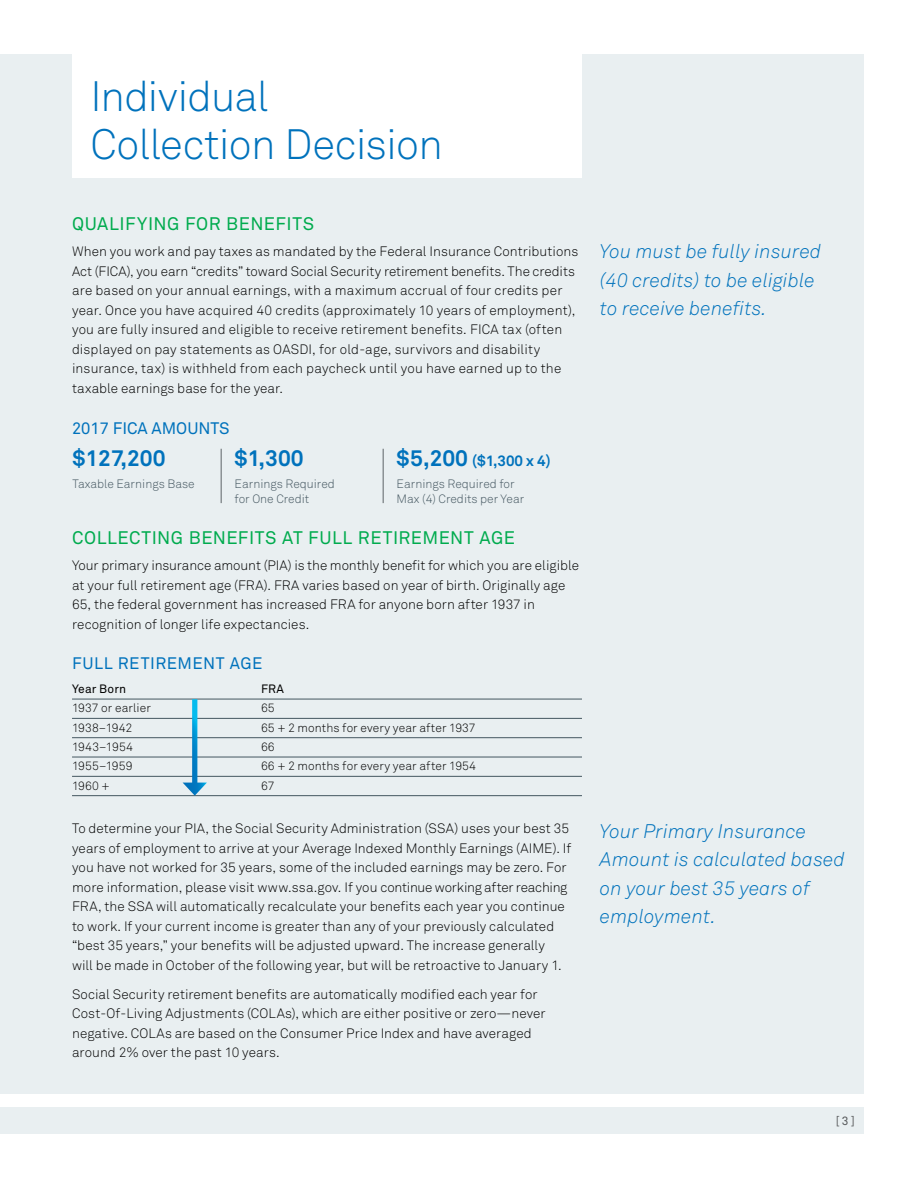
<style>
.page{position:relative;width:918px;height:1188px;background:#fff}
.page>*{position:absolute;margin:0;border:0;box-sizing:border-box;transform-origin:0 0}
.t1{font:42px/48px "Akkurat Light Pro";letter-spacing:-.02em;color:#0072bc}
.t2{font:700 22.5px "Akkurat Pro";color:#0072bc}
.t3{font:italic 19.5px/28.5px "Akkurat Light Pro";letter-spacing:.01em;color:#0072bc}
.t4{font:18px "Akkurat Pro";letter-spacing:.03em;color:#00ab4e}
.t5{font:16.5px "Akkurat Pro";letter-spacing:.02em;color:#0072bc}
.t6{font:16.5px "Akkurat Pro";color:#0072bc}
.t7{font:700 15px "Akkurat Pro";color:#0072bc}
.t8{font:13.5px/19.5px "Akkurat Light Pro";letter-spacing:.005em;color:#000}
.t9{font:12px "Akkurat Light Pro";letter-spacing:.01em;color:#000}
.t10{font:12px/15px "Akkurat Light Pro";color:#445660}
.t11{font:12px "Akkurat Pro";letter-spacing:.015em;color:#000}
.t12{font:12px "Akkurat Light Pro";letter-spacing:-.01em;color:#000}
.t13{font:12px "Akkurat Pro";color:#57595b}
.s1{font-size:22.5px}
</style>
<div class="page">
<div style="left:0;top:54px;width:864px;height:1040px;background:#e9eff1"></div>
<div style="left:0;top:1107px;width:864px;height:27px;background:#e9eff1"></div>
<div style="left:72px;top:0;width:510px;height:178px;background:#fff"></div>
<hr style="left:221px;top:449px;width:1px;height:54px;background:#5d6366">
<hr style="left:383px;top:449px;width:1px;height:54px;background:#5d6366">
<hr style="left:72px;top:699px;width:510px;height:1px;background:#445660">
<hr style="left:72px;top:718px;width:510px;height:1px;background:#445660">
<hr style="left:72px;top:737px;width:510px;height:1px;background:#445660">
<hr style="left:72px;top:757px;width:510px;height:1px;background:#445660">
<hr style="left:72px;top:776px;width:510px;height:1px;background:#445660">
<hr style="left:72px;top:795px;width:510px;height:1px;background:#445660">
<svg style="left:192px;top:699px;width:5px;height:84px"></svg>
<svg style="left:183px;top:783px;width:24px;height:13px"></svg>
<h1 class="t1" style="left:90px;top:73px;width:354px">Individual<br>Collection Decision</h1>
<h3 class="t4" style="left:72px;top:213px;width:244px">QUALIFYING FOR BENEFITS</h3>
<p class="t8" style="left:72px;top:242px;width:508px">When you work and pay taxes as mandated by the Federal Insurance Contributions Act (FICA), you earn “credits” toward Social Security retirement benefits. The credits are based on your annual earnings, with a maximum accrual of four credits per year. Once you have acquired 40 credits (approximately 10 years of employment), you are fully insured and eligible to receive retirement benefits. FICA tax (often displayed on pay statements as OASDI, for old-age, survivors and disability insurance, tax) is withheld from each paycheck until you have earned up to the taxable earnings base for the year.</p>
<p class="t6" style="left:72px;top:419px;width:159px">2017 FICA AMOUNTS</p>
<h2 class="t2" style="left:73px;top:444px;width:94px">$127,200</h2>
<p class="t10" style="left:73px;top:477px;width:124px">Taxable Earnings Base</p>
<h2 class="t2" style="left:235px;top:444px;width:71px">$1,300</h2>
<p class="t10" style="left:235px;top:477px;width:102px">Earnings Required for One Credit</p>
<p class="t7" style="left:397px;top:452px;width:155px"><span class="s1">$5,200</span> ($1,300 x 4)</p>
<p class="t10" style="left:397px;top:477px;width:129px">Earnings Required for<br>Max (4) Credits per Year</p>
<h3 class="t4" style="left:72px;top:527px;width:444px">COLLECTING BENEFITS AT FULL RETIREMENT AGE</h3>
<p class="t8" style="left:72px;top:556px;width:509px">Your primary insurance amount (PIA) is the monthly benefit for which you are eligible at your full retirement age (FRA). FRA varies based on year of birth. Originally age 65, the federal government has increased FRA for anyone born after 1937 in recognition of longer life expectancies.</p>
<p class="t5" style="left:72px;top:653px;width:192px">FULL RETIREMENT AGE</p>
<p class="t11" style="left:72px;top:682px;width:56px">Year Born</p>
<p class="t11" style="left:261px;top:682px;width:25px">FRA</p>
<p class="t9" style="left:72px;top:701px;width:80px">1937 or earlier</p>
<p class="t9" style="left:261px;top:701px;width:15px">65</p>
<p class="t12" style="left:72px;top:720px;width:62px">1938–1942</p>
<p class="t9" style="left:261px;top:720px;width:216px">65 + 2 months for every year after 1937</p>
<p class="t9" style="left:72px;top:740px;width:62px">1943–1954</p>
<p class="t9" style="left:261px;top:740px;width:15px">66</p>
<p class="t9" style="left:72px;top:759px;width:62px">1955–1959</p>
<p class="t9" style="left:261px;top:759px;width:217px">66 + 2 months for every year after 1954</p>
<p class="t9" style="left:72px;top:778px;width:39px">1960 +</p>
<p class="t9" style="left:261px;top:778px;width:15px">67</p>
<p class="t8" style="left:72px;top:819px;width:501px">To determine your PIA, the Social Security Administration (SSA) uses your best 35 years of employment to arrive at your Average Indexed Monthly Earnings (AIME). If you have not worked for 35 years, some of the included earnings may be zero. For more information, please visit www.ssa.gov. If you continue working after reaching FRA, the SSA will automatically recalculate your benefits each year you continue to work. If your current income is greater than any of your previously calculated “best 35 years,” your benefits will be adjusted upward. The increase generally<br>will be made in October of the following year, but will be retroactive to January 1.</p>
<p class="t8" style="left:72px;top:985px;width:475px">Social Security retirement benefits are automatically modified each year for Cost-Of-Living Adjustments (COLAs), which are either positive or zero—never negative. COLAs are based on the Consumer Price Index and have averaged around 2% over the past 10 years.</p>
<h3 class="t3" style="left:600px;top:238px;width:223px">You must be fully insured (40 credits) to be eligible to receive benefits.</h3>
<h3 class="t3" style="left:600px;top:817px;width:246px">Your Primary Insurance<br>Amount is calculated based on your best 35 years of employment.</h3>
<p class="t13" style="left:836px;top:1114px;width:21px">[3]</p>
</div>
